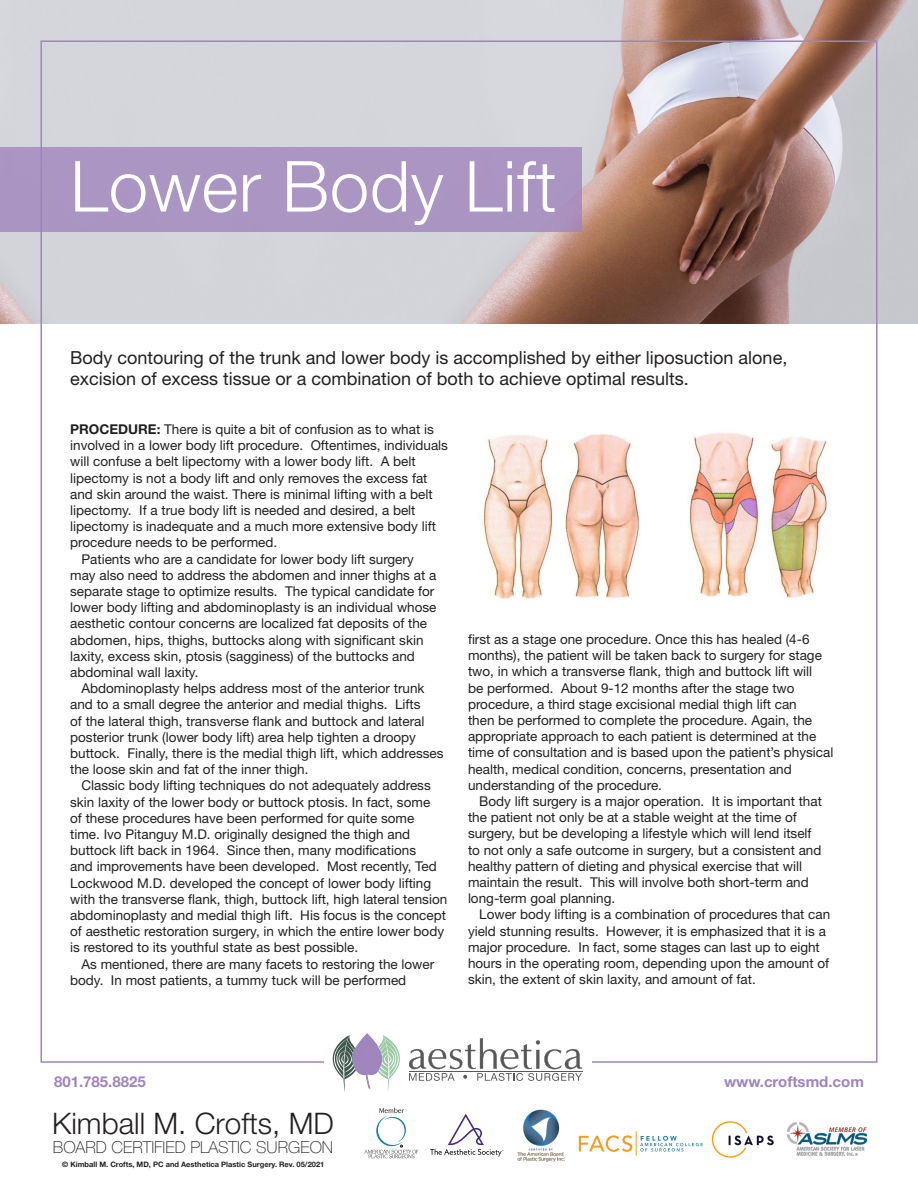
<style>
.page{position:relative;width:918px;height:1188px;background:#fff}
.page>*{position:absolute;margin:0;border:0;box-sizing:border-box;transform-origin:0 0}
.t1{font:300 70.5px "Helvetica Neue LT Std";letter-spacing:.01em;color:#fff}
.t2{font:300 29.7px "Helvetica Neue LT Std";color:#231f20}
.t3{font:18px/21.6px "Helvetica Neue LT Std";color:#231f20}
.t4{font:100 16.5px "Helvetica Neue LT Std";color:#231f20}
.t5{font:700 15px "Helvetica Neue LT Std";color:#9f84bd}
.t6{font:13.5px/16.2px "Helvetica Neue LT Std";color:#231f20}
.t7{font:700 7.5px "Helvetica Neue LT Std";color:#231f20}
.s1{font-weight:700}
</style>
<div class="page">
<img style="left:0;top:0;width:918px;height:324px">
<div style="left:0;top:148px;width:582px;height:84px;background:#aa95c3"></div>
<svg style="left:333px;top:1033px;width:67px;height:59px"></svg>
<svg style="left:409px;top:1038px;width:173px;height:43px"></svg>
<svg style="left:364px;top:1108px;width:55px;height:50px"></svg>
<svg style="left:579px;top:1131px;width:124px;height:25px"></svg>
<img style="left:711px;top:1121px;width:63px;height:37px">
<img style="left:787px;top:1123px;width:80px;height:33px">
<img style="left:517px;top:1110px;width:48px;height:51px">
<svg style="left:430px;top:1114px;width:74px;height:43px"></svg>
<img style="left:483px;top:432px;width:344px;height:167px">
<p class="t1" style="left:70px;top:143px;width:488px">Lower Body Lift</p>
<p class="t3" style="left:70px;top:346px;width:719px">Body contouring of the trunk and lower body is accomplished by either liposuction alone, excision of excess tissue or a combination of both to achieve optimal results.</p>
<p class="t6" style="left:70px;top:421px;width:379px"><span class="s1">PROCEDURE:</span> There is quite a bit of confusion as to what is involved in a lower body lift procedure. Oftentimes, individuals will confuse a belt lipectomy with a lower body lift. A belt lipectomy is not a body lift and only removes the excess fat and skin around the waist. There is minimal lifting with a belt lipectomy. If a true body lift is needed and desired, a belt lipectomy is inadequate and a much more extensive body lift procedure needs to be performed.</p>
<p class="t6" style="left:70px;top:551px;width:368px;text-indent:11px">Patients who are a candidate for lower body lift surgery may also need to address the abdomen and inner thighs at a separate stage to optimize results. The typical candidate for lower body lifting and abdominoplasty is an individual whose aesthetic contour concerns are localized fat deposits of the abdomen, hips, thighs, buttocks along with significant skin laxity, excess skin, ptosis (sagginess) of the buttocks and abdominal wall laxity.</p>
<p class="t6" style="left:70px;top:680px;width:375px;text-indent:11px">Abdominoplasty helps address most of the anterior trunk and to a small degree the anterior and medial thighs. Lifts<br>of the lateral thigh, transverse flank and buttock and lateral posterior trunk (lower body lift) area help tighten a droopy buttock. Finally, there is the medial thigh lift, which addresses the loose skin and fat of the inner thigh.</p>
<p class="t6" style="left:70px;top:777px;width:379px;text-indent:11px">Classic body lifting techniques do not adequately address skin laxity of the lower body or buttock ptosis. In fact, some<br>of these procedures have been performed for quite some time. Ivo Pitanguy M.D. originally designed the thigh and buttock lift back in 1964. Since then, many modifications<br>and improvements have been developed. Most recently, Ted Lockwood M.D. developed the concept of lower body lifting with the transverse flank, thigh, buttock lift, high lateral tension abdominoplasty and medial thigh lift. His focus is the concept of aesthetic restoration surgery, in which the entire lower body is restored to its youthful state as best possible.</p>
<p class="t6" style="left:70px;top:956px;width:366px;text-indent:11px">As mentioned, there are many facets to restoring the lower body. In most patients, a tummy tuck will be performed</p>
<p class="t6" style="left:468px;top:631px;width:367px">first as a stage one procedure. Once this has healed (4-6 months), the patient will be taken back to surgery for stage two, in which a transverse flank, thigh and buttock lift will<br>be performed. About 9-12 months after the stage two procedure, a third stage excisional medial thigh lift can<br>then be performed to complete the procedure. Again, the appropriate approach to each patient is determined at the time of consultation and is based upon the patient’s physical health, medical condition, concerns, presentation and understanding of the procedure.</p>
<p class="t6" style="left:468px;top:793px;width:355px;text-indent:11px">Body lift surgery is a major operation. It is important that the patient not only be at a stable weight at the time of surgery, but be developing a lifestyle which will lend itself to not only a safe outcome in surgery, but a consistent and healthy pattern of dieting and physical exercise that will maintain the result. This will involve both short-term and long-term goal planning.</p>
<p class="t6" style="left:468px;top:906px;width:364px;text-indent:11px">Lower body lifting is a combination of procedures that can yield stunning results. However, it is emphasized that it is a major procedure. In fact, some stages can last up to eight hours in the operating room, depending upon the amount of skin, the extent of skin laxity, and amount of fat.</p>
<p class="t5" style="left:54px;top:1072px;width:93px">801.785.8825</p>
<p class="t5" style="left:724px;top:1072px;width:141px">www.croftsmd.com</p>
<h2 class="t2" style="left:52px;top:1105px;width:283px">Kimball M. Crofts, MD</h2>
<p class="t4" style="left:53px;top:1138px;width:282px">BOARD CERTIFIED PLASTIC SURGEON</p>
<p class="t7" style="left:62px;top:1160px;width:264px">© Kimball M. Crofts, MD, PC and Aesthetica Plastic Surgery. Rev. 05/2021</p>
</div>
